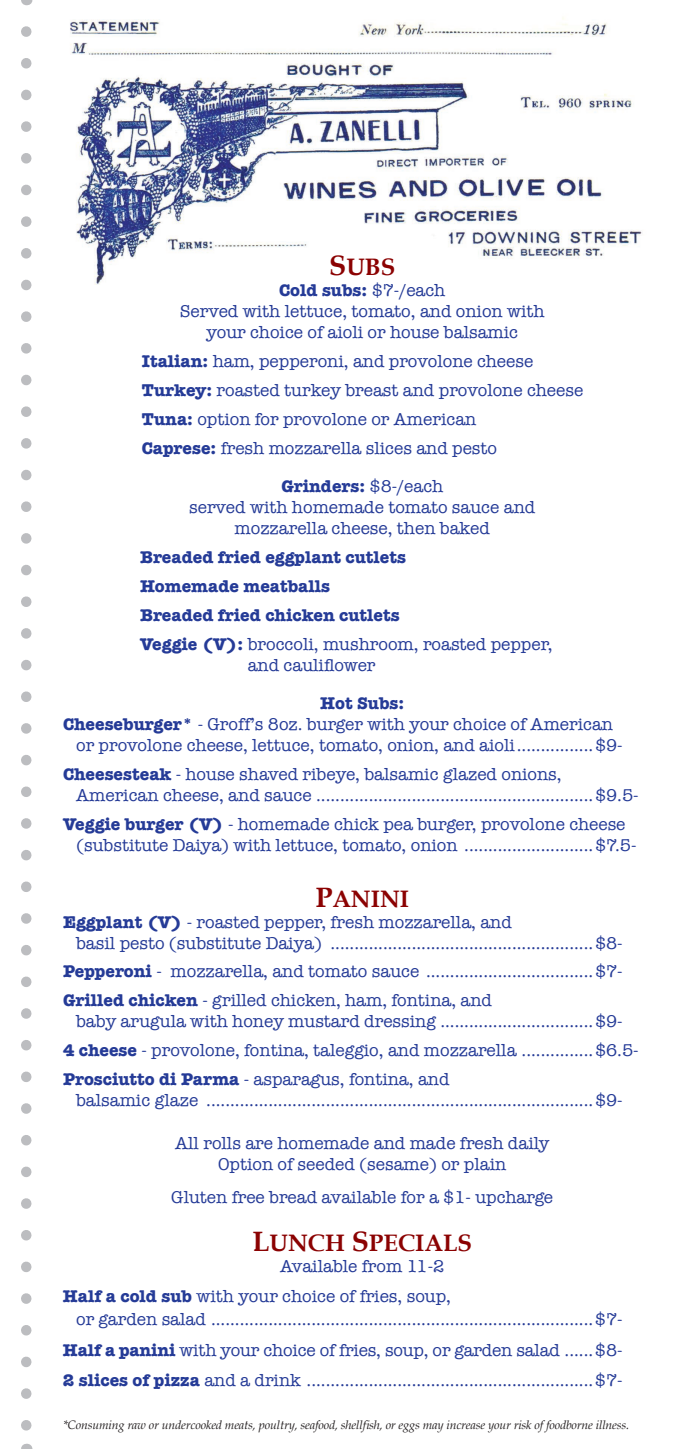
<style>
.page{position:relative;width:693px;height:1449px;background:#fff}
.page>*{position:absolute;margin:0;border:0;box-sizing:border-box;transform-origin:0 0}
.t1{font:23.8px "Book Antiqua Bold SC850";color:#8b0202}
.t2{font:17.5px/21px "American Typewriter";color:#253b97}
.t3{font:700 17.5px/28.9px "American Typewriter";color:#253b97}
.t4{font:italic 12.25px "Book Antiqua";letter-spacing:-.01em;color:#231f20}
.s1{font-size:28px}
.s2{font-weight:700}
.s3{font-weight:400}
</style>
<div class="page">
<img style="left:70px;top:18px;width:572px;height:267px">
<svg style="left:21px;top:32px;width:11px;height:1399px"></svg>
<h1 class="t1" style="left:329px;top:251px;width:65px"><span class="s1">S</span>UBS</h1>
<p class="t2" style="left:180px;top:280px;width:366px;text-align:center"><span class="s2">Cold subs:</span> $7-/each<br>Served with lettuce, tomato, and onion with your choice of aioli or house balsamic</p>
<p class="t2" style="left:142px;top:347px;width:443px;line-height:28.9px"><span class="s2">Italian:</span> ham, pepperoni, and provolone cheese <span class="s2">Turkey:</span> roasted turkey breast and provolone cheese <span class="s2">Tuna:</span> option for provolone or American<br><span class="s2">Caprese:</span> fresh mozzarella slices and pesto</p>
<p class="t2" style="left:189px;top:476px;width:348px;text-align:center"><span class="s2">Grinders:</span> $8-/each<br>served with homemade tomato sauce and mozzarella cheese, then baked</p>
<p class="t3" style="left:140px;top:543px;width:414px">Breaded fried eggplant cutlets<br>Homemade meatballs<br>Breaded fried chicken cutlets<br>Veggie (V): <span class="s3">broccoli, mushroom, roasted pepper,</span></p>
<p class="t2" style="left:248px;top:655px;width:129px">and cauliflower</p>
<p class="t3" style="left:320px;top:689px;width:86px">Hot Subs:</p>
<p class="t2" style="left:63px;top:714px;width:552px"><span class="s2">Cheeseburger*</span> - Groff’s 8oz. burger with your choice of American</p>
<p class="t2" style="left:76px;top:735px;width:548px">or provolone cheese, lettuce, tomato, onion, and aioli................$9-</p>
<p class="t2" style="left:76px;top:764px;width:564px;text-indent:-13px"><span class="s2">Cheesesteak</span> - house shaved ribeye, balsamic glazed onions,<br>American cheese, and sauce ..........................................................$9.5-</p>
<p class="t2" style="left:76px;top:814px;width:562px;text-indent:-13px"><span class="s2">Veggie burger (V)</span> - homemade chick pea burger, provolone cheese (substitute Daiya) with lettuce, tomato, onion ...........................$7.5-</p>
<h1 class="t1" style="left:315px;top:882px;width:95px"><span class="s1">P</span>ANINI</h1>
<p class="t2" style="left:76px;top:911px;width:548px;text-indent:-13px"><span class="s2">Eggplant (V)</span> - roasted pepper, fresh mozzarella, and<br>basil pesto (substitute Daiya) .......................................................$8-</p>
<p class="t2" style="left:63px;top:957px;width:561px;line-height:28.9px"><span class="s2">Pepperoni</span> - mozzarella, and tomato sauce ...................................$7-<br><span class="s2">Grilled chicken</span> - grilled chicken, ham, fontina, and</p>
<p class="t2" style="left:63px;top:1007px;width:577px;line-height:28.9px;text-indent:13px">baby arugula with honey mustard dressing ................................$9-<br><span class="s2">4 cheese</span> - provolone, fontina, taleggio, and mozzarella ...............$6.5-<br><span class="s2">Prosciutto di Parma</span> - asparagus, fontina, and</p>
<p class="t2" style="left:76px;top:1090px;width:548px">balsamic glaze .................................................................................$9-</p>
<p class="t2" style="left:175px;top:1133px;width:376px;text-align:center">All rolls are homemade and made fresh daily<br>Option of seeded (sesame) or plain</p>
<p class="t2" style="left:171px;top:1187px;width:383px">Gluten free bread available for a $1- upcharge</p>
<h1 class="t1" style="left:252px;top:1226px;width:219px"><span class="s1">L</span>UNCH <span class="s1">S</span>PECIALS</h1>
<p class="t2" style="left:63px;top:1251px;width:390px;line-height:30.6px;text-indent:217px">Available from 11-2<br><span class="s2">Half a cold sub</span> with your choice of fries, soup,</p>
<p class="t2" style="left:63px;top:1304px;width:561px;line-height:30.6px;text-align:justify;text-indent:13px">or garden salad ................................................................................$7- <span class="s2">Half a panini</span> with your choice of fries, soup, or garden salad ......$8- <span class="s2">2 slices of pizza</span> and a drink ............................................................$7-</p>
<p class="t4" style="left:63px;top:1416px;width:568px">*Consuming raw or undercooked meats, poultry, seafood, shellfish, or eggs may increase your risk of foodborne illness.</p>
</div>
